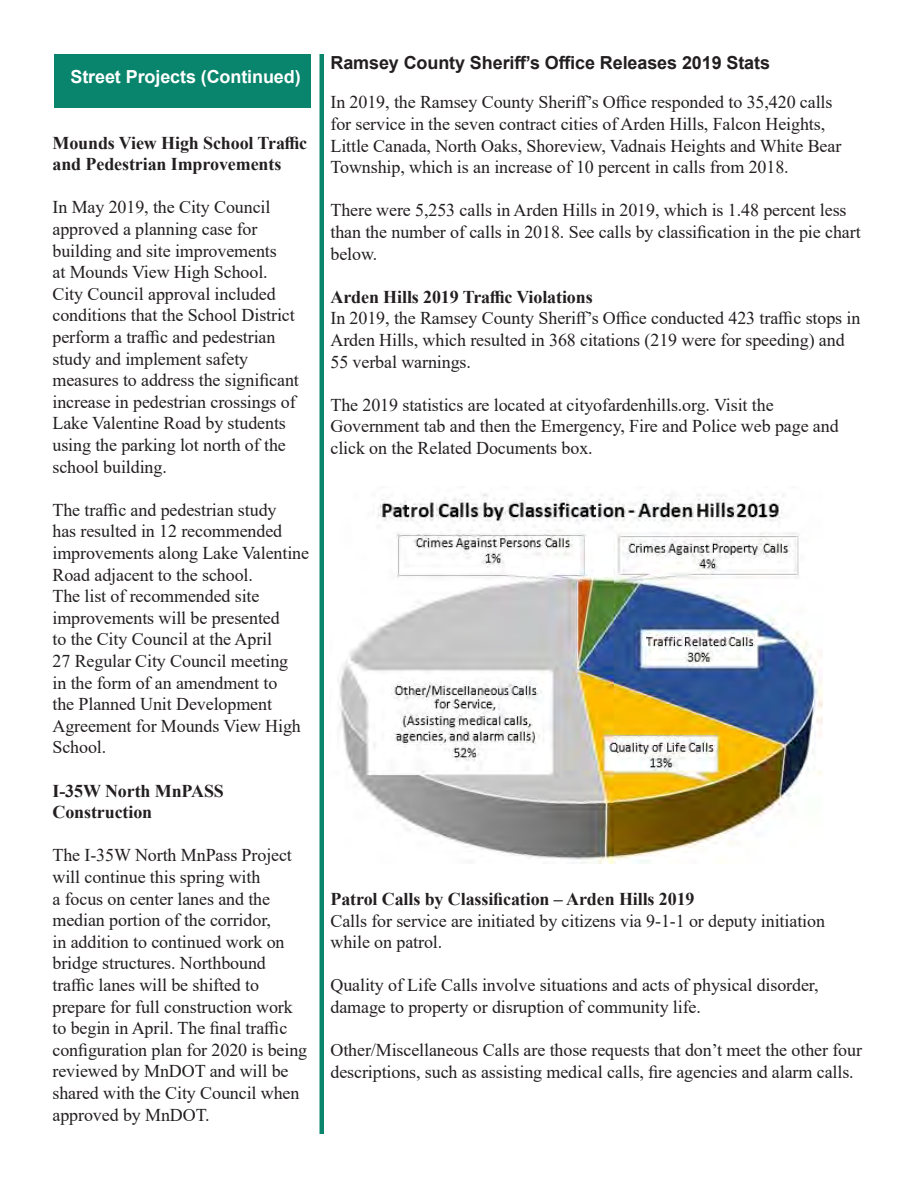
<style>
.page{position:relative;width:918px;height:1188px;background:#fff}
.page>*{position:absolute;margin:0;border:0;box-sizing:border-box;transform-origin:0 0}
.t1{font:18px/21.6px "Times New Roman";letter-spacing:-.005em;color:#231f20}
.t2{font:700 18px/21.6px "Times New Roman";letter-spacing:-.005em;color:#231f20}
.t3{font:700 18px "Arial";letter-spacing:-.005em;color:#231f20}
.t4{font:700 18px "Arial";letter-spacing:-.005em;color:#fff}
</style>
<div class="page">
<img style="left:338px;top:493px;width:485px;height:371px">
<hr style="left:320px;top:54px;width:4px;height:1080px;background:#08856c">
<div style="left:54px;top:54px;width:256px;height:54px;background:#08856c"></div>
<p class="t4" style="left:71px;top:64px;width:232px">Street Projects (Continued)</p>
<p class="t2" style="left:52px;top:131px;width:256px">Mounds View High School Traffic and Pedestrian Improvements</p>
<p class="t1" style="left:52px;top:196px;width:248px">In May 2019, the City Council approved a planning case for building and site improvements<br>at Mounds View High School.<br>City Council approval included conditions that the School District perform a traffic and pedestrian study and implement safety measures to address the significant increase in pedestrian crossings of<br>Lake Valentine Road by students using the parking lot north of the school building.</p>
<p class="t1" style="left:52px;top:498px;width:258px">The traffic and pedestrian study<br>has resulted in 12 recommended improvements along Lake Valentine<br>Road adjacent to the school.<br>The list of recommended site improvements will be presented<br>to the City Council at the April<br>27 Regular City Council meeting<br>in the form of an amendment to<br>the Planned Unit Development<br>Agreement for Mounds View High<br>School.</p>
<p class="t2" style="left:52px;top:779px;width:173px">I-35W North MnPASS<br>Construction</p>
<p class="t1" style="left:52px;top:844px;width:256px">The I-35W North MnPass Project will continue this spring with<br>a focus on center lanes and the median portion of the corridor,<br>in addition to continued work on bridge structures. Northbound traffic lanes will be shifted to prepare for full construction work to begin in April. The final traffic configuration plan for 2020 is being reviewed by MnDOT and will be shared with the City Council when approved by MnDOT.</p>
<p class="t3" style="left:330px;top:50px;width:441px">Ramsey County Sheriff’s Office Releases 2019 Stats</p>
<p class="t1" style="left:330px;top:91px;width:512px">In 2019, the Ramsey County Sheriff’s Office responded to 35,420 calls for service in the seven contract cities of Arden Hills, Falcon Heights, Little Canada, North Oaks, Shoreview, Vadnais Heights and White Bear Township, which is an increase of 10 percent in calls from 2018.</p>
<p class="t1" style="left:330px;top:199px;width:532px">There were 5,253 calls in Arden Hills in 2019, which is 1.48 percent less than the number of calls in 2018. See calls by classification in the pie chart below.</p>
<p class="t2" style="left:330px;top:286px;width:264px">Arden Hills 2019 Traffic Violations</p>
<p class="t1" style="left:330px;top:307px;width:531px">In 2019, the Ramsey County Sheriff’s Office conducted 423 traffic stops in<br>Arden Hills, which resulted in 368 citations (219 were for speeding) and<br>55 verbal warnings.</p>
<p class="t1" style="left:330px;top:393px;width:510px">The 2019 statistics are located at cityofardenhills.org. Visit the<br>Government tab and then the Emergency, Fire and Police web page and click on the Related Documents box.</p>
<p class="t2" style="left:330px;top:888px;width:366px">Patrol Calls by Classification – Arden Hills 2019</p>
<p class="t1" style="left:330px;top:909px;width:496px">Calls for service are initiated by citizens via 9-1-1 or deputy initiation while on patrol.</p>
<p class="t1" style="left:330px;top:974px;width:490px">Quality of Life Calls involve situations and acts of physical disorder, damage to property or disruption of community life.</p>
<p class="t1" style="left:330px;top:1039px;width:533px">Other/Miscellaneous Calls are those requests that don’t meet the other four descriptions, such as assisting medical calls, fire agencies and alarm calls.</p>
</div>
